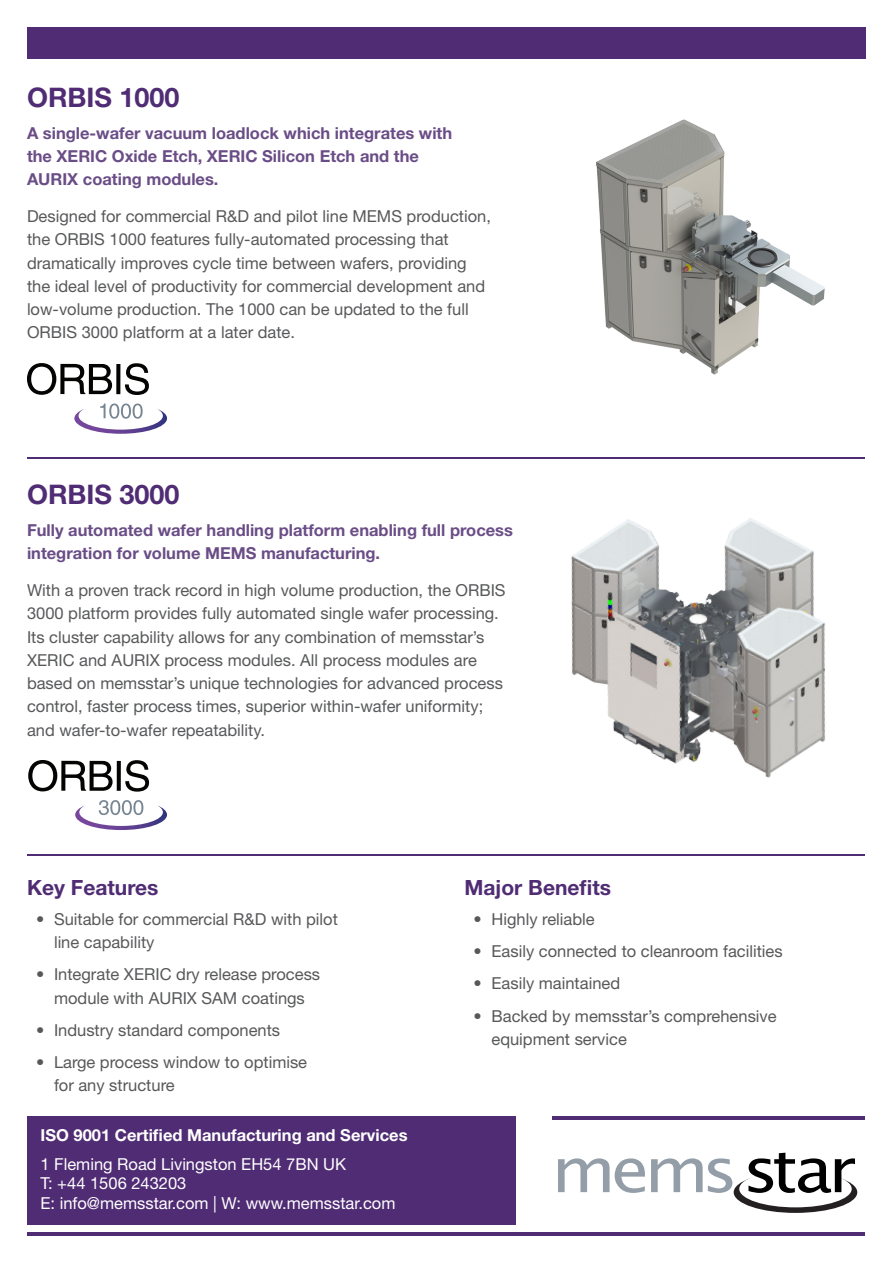
<style>
.page{position:relative;width:893px;height:1263px;background:#fff}
.page>*{position:absolute;margin:0;border:0;box-sizing:border-box;transform-origin:0 0}
.Section_Heading{font:700 27px "Helvetica Neue LT Std";color:#502c74}
.Small_Section_Header{font:700 21px "Helvetica Neue LT Std";color:#502c74}
.Body_Text{font:16.5px/23.2px "Helvetica Neue LT Std";color:#57585a}
.Body_Text-2{font:700 16.5px/23.2px "Helvetica Neue LT Std";color:#6a4d86}
.Body_Text-3{font:16.5px "Helvetica Neue LT Std";color:#fff}
.Body_Text-4{font:700 16.5px "Helvetica Neue LT Std";color:#fff}
</style>
<div class="page">
<svg style="left:734px;top:1172px;width:123px;height:41px"></svg>
<div style="left:739px;top:1170px;width:113px;height:37px;background:#fff;border-radius:50%"></div>
<svg style="left:558px;top:1158px;width:51px;height:34px"></svg>
<svg style="left:615px;top:1158px;width:30px;height:35px"></svg>
<svg style="left:651px;top:1158px;width:81px;height:35px"></svg>
<svg style="left:748px;top:1153px;width:107px;height:40px"></svg>
<hr style="left:552px;top:1116px;width:312px;height:3px;background:#502c74">
<hr style="left:27px;top:1233px;width:837px;height:3px;background:#502c74">
<div style="left:27px;top:27px;width:839px;height:31px;background:#502c74"></div>
<div style="left:27px;top:1116px;width:489px;height:108px;background:#502c74"></div>
<svg style="left:27px;top:363px;width:85px;height:32px"></svg>
<svg style="left:116px;top:364px;width:4px;height:30px"></svg>
<svg style="left:125px;top:363px;width:24px;height:32px"></svg>
<svg style="left:74px;top:403px;width:93px;height:31px"></svg>
<svg style="left:28px;top:760px;width:85px;height:31px"></svg>
<svg style="left:117px;top:761px;width:4px;height:30px"></svg>
<svg style="left:125px;top:760px;width:24px;height:32px"></svg>
<svg style="left:75px;top:800px;width:92px;height:30px"></svg>
<hr style="left:27px;top:854px;width:837px;height:1px;background:#502c74">
<hr style="left:27px;top:458px;width:837px;height:1px;background:#502c74">
<img style="left:571px;top:518px;width:255px;height:260px">
<img style="left:596px;top:119px;width:229px;height:256px">
<p class="Section_Heading" style="left:27px;top:80px;width:154px">ORBIS 1000</p>
<p class="Body_Text-2" style="left:27px;top:121px;width:427px">A single-wafer vacuum loadlock which integrates with the XERIC Oxide Etch, XERIC Silicon Etch and the<br>AURIX coating modules.</p>
<p class="Body_Text" style="left:27px;top:204px;width:465px">Designed for commercial R&amp;D and pilot line MEMS production, the ORBIS 1000 features fully-automated processing that dramatically improves cycle time between wafers, providing the ideal level of productivity for commercial development and low-volume production. The 1000 can be updated to the full ORBIS 3000 platform at a later date.</p>
<p class="Section_Heading" style="left:27px;top:477px;width:154px">ORBIS 3000</p>
<p class="Body_Text-2" style="left:27px;top:518px;width:487px">Fully automated wafer handling platform enabling full process integration for volume MEMS manufacturing.</p>
<p class="Body_Text" style="left:27px;top:578px;width:480px">With a proven track record in high volume production, the ORBIS 3000 platform provides fully automated single wafer processing.<br>Its cluster capability allows for any combination of memsstar’s XERIC and AURIX process modules. All process modules are based on memsstar’s unique technologies for advanced process control, faster process times, superior within-wafer uniformity; and wafer-to-wafer repeatability.</p>
<p class="Small_Section_Header" style="left:27px;top:874px;width:133px">Key Features</p>
<p class="Body_Text" style="left:54px;top:907px;width:285px;text-indent:-18px">• Suitable for commercial R&amp;D with pilot line capability</p>
<p class="Body_Text" style="left:36px;top:963px;width:286px;text-align:center">• Integrate XERIC dry release process module with AURIX SAM coatings</p>
<p class="Body_Text" style="left:36px;top:1018px;width:246px">• Industry standard components</p>
<p class="Body_Text" style="left:54px;top:1050px;width:255px;text-indent:-18px">• Large process window to optimise for any structure</p>
<p class="Body_Text-4" style="left:40px;top:1125px;width:369px">ISO 9001 Certified Manufacturing and Services</p>
<p class="Body_Text-3" style="left:40px;top:1154px;width:307px">1 Fleming Road Livingston EH54 7BN UK</p>
<p class="Body_Text-3" style="left:40px;top:1174px;width:147px">T: +44 1506 243203</p>
<p class="Body_Text-3" style="left:40px;top:1193px;width:356px">E: info@memsstar.com | W: www.memsstar.com</p>
<p class="Small_Section_Header" style="left:464px;top:874px;width:148px">Major Benefits</p>
<p class="Body_Text" style="left:473px;top:907px;width:123px">• Highly reliable</p>
<p class="Body_Text" style="left:473px;top:939px;width:311px">• Easily connected to cleanroom facilities</p>
<p class="Body_Text" style="left:473px;top:972px;width:148px">• Easily maintained</p>
<p class="Body_Text" style="left:491px;top:1004px;width:287px;text-indent:-18px">• Backed by memsstar’s comprehensive equipment service</p>
</div>
